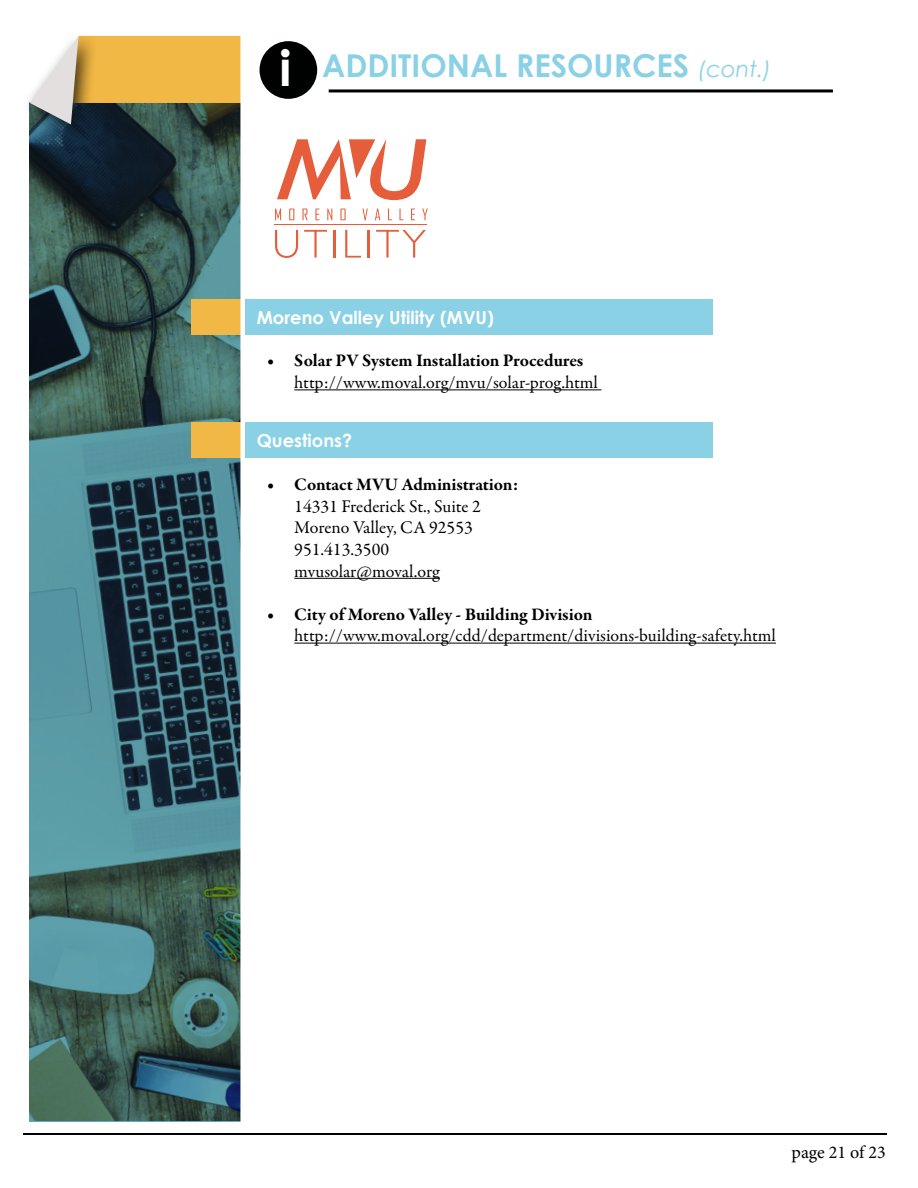
<style>
.page{position:relative;width:918px;height:1188px;background:#fff}
.page>*{position:absolute;margin:0;border:0;box-sizing:border-box;transform-origin:0 0}
.t1{font:700 49.5px "Century Gothic";color:#fff}
.t2{font:700 31.5px "Century Gothic";color:#8ad1e6}
.t3{font:18px/21.6px "Garamond Premr Pro";color:#000}
.t4{font:700 18px "Century Gothic";color:#fff}
.t5{font:18px "Minion Pro";letter-spacing:-.005em;color:#000}
.s1{font-weight:400;font-style:italic;font-size:22.5px}
.s2{font-family:"Minion Pro";font-weight:700}
.s3{font-weight:700}
</style>
<div class="page">
<img style="left:30px;top:124px;width:210px;height:995px">
<div style="left:21px;top:29px;width:76px;height:113px;background:#000;opacity:.75"></div>
<svg style="left:30px;top:36px;width:210px;height:88px"></svg>
<div style="left:243px;top:300px;width:470px;height:35px;background:#8ad1e6"></div>
<div style="left:243px;top:422px;width:470px;height:36px;background:#8ad1e6"></div>
<div style="left:191px;top:300px;width:52px;height:35px;background:#f2b845"></div>
<div style="left:191px;top:422px;width:52px;height:36px;background:#f2b845"></div>
<hr style="left:329px;top:89px;width:504px;height:3px;background:#000101">
<div style="left:261px;top:42px;width:55px;height:56px;background:#000101;border-radius:50%"></div>
<div style="left:260px;top:41px;width:57px;height:58px;border:2px solid #000101;border-radius:50%"></div>
<div style="left:240px;top:22px;width:5px;height:1107px;background:#fff"></div>
<hr style="left:23px;top:1134px;width:864px;height:1px;background:#000">
<hr style="left:294px;top:389px;width:307px;height:1px;background:#000">
<hr style="left:294px;top:578px;width:146px;height:1px;background:#000">
<hr style="left:294px;top:643px;width:482px;height:1px;background:#000">
<svg style="left:275px;top:209px;width:6px;height:11px"></svg>
<svg style="left:289px;top:209px;width:5px;height:11px"></svg>
<svg style="left:302px;top:209px;width:6px;height:11px"></svg>
<svg style="left:315px;top:209px;width:4px;height:11px"></svg>
<svg style="left:327px;top:209px;width:5px;height:11px"></svg>
<svg style="left:340px;top:209px;width:6px;height:11px"></svg>
<svg style="left:363px;top:209px;width:5px;height:11px"></svg>
<svg style="left:375px;top:209px;width:5px;height:11px"></svg>
<svg style="left:388px;top:209px;width:4px;height:11px"></svg>
<svg style="left:399px;top:209px;width:4px;height:11px"></svg>
<svg style="left:411px;top:209px;width:4px;height:11px"></svg>
<svg style="left:422px;top:209px;width:6px;height:11px"></svg>
<svg style="left:275px;top:230px;width:23px;height:28px"></svg>
<svg style="left:304px;top:230px;width:23px;height:28px"></svg>
<hr style="left:334px;top:230px;width:2px;height:28px;background:#e55d3a">
<svg style="left:345px;top:230px;width:16px;height:28px"></svg>
<hr style="left:367px;top:230px;width:3px;height:28px;background:#e55d3a">
<svg style="left:376px;top:230px;width:50px;height:28px"></svg>
<hr style="left:274px;top:224px;width:152px;height:1px;background:#e55d3a">
<svg style="left:277px;top:139px;width:149px;height:61px"></svg>
<h1 class="t1" style="left:279px;top:37px;width:13px">i</h1>
<h2 class="t2" style="left:322px;top:46px;width:451px">ADDITIONAL RESOURCES <span class="s1">(cont.)</span></h2>
<p class="t4" style="left:257px;top:306px;width:239px">Moreno Valley Utility (MVU)</p>
<p class="t3" style="left:294px;top:350px;width:305px;text-indent:-27px"><span class="s2">•</span> <span class="s3">Solar PV System Installation Procedures </span>http://www.moval.org/mvu/solar-prog.html</p>
<p class="t4" style="left:257px;top:429px;width:97px">Questions?</p>
<p class="t3" style="left:294px;top:474px;width:226px;text-indent:-27px"><span class="s2">•</span> <span class="s3">Contact MVU Administration:<br></span>14331 Frederick St., Suite 2<br>Moreno Valley, CA 92553<br>951.413.3500 mvusolar@moval.org</p>
<p class="t3" style="left:294px;top:604px;width:483px;text-indent:-27px"><span class="s2">•</span> <span class="s3">City of Moreno Valley - Building Division </span>http://www.moval.org/cdd/department/divisions-building-safety.html</p>
<p class="t5" style="left:792px;top:1140px;width:96px">page 21 of 23</p>
</div>
